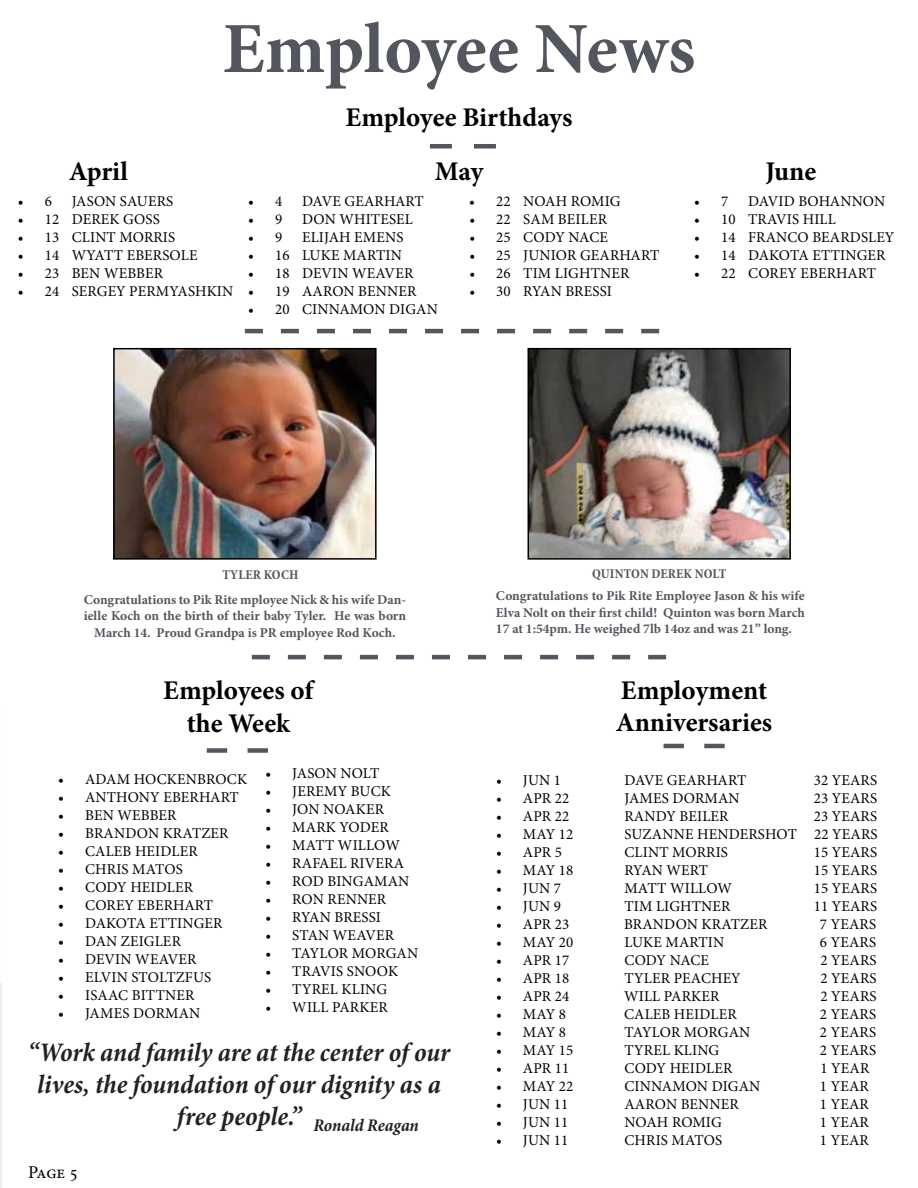
<style>
.page{position:relative;width:918px;height:1188px;background:#fff}
.page>*{position:absolute;margin:0;border:0;box-sizing:border-box;transform-origin:0 0}
.t1{font:700 72px "Minion Pro";letter-spacing:-.005em;color:#53565e}
.t2{font:italic 700 condensed 27px "Minion Pro";letter-spacing:-.005em;color:#222220}
.t3{font:700 27px/32.4px "Minion Pro";color:#000;text-align:center}
.t4{font:18px "Minion Pro";color:#000}
.t5{font:15px "Minion Pro";letter-spacing:.01em;color:#000}
.t6{font:15px "Minion Pro";letter-spacing:-.01em;color:#000}
.t7{font:700 13.5px/16.2px "Minion Pro";color:#53565d;text-align:justify}
.t8{font:700 condensed 13.5px "Minion Pro";letter-spacing:.01em;color:#53565d}
</style>
<div class="page">
<hr style="left:0;top:918px;width:1px;height:270px;background:#ededed">
<img style="left:116px;top:351px;width:258px;height:206px">
<div style="left:113px;top:348px;width:264px;height:212px;border:2px solid #000"></div>
<svg style="left:207px;top:748px;width:61px;height:5px"></svg>
<img style="left:531px;top:351px;width:257px;height:206px">
<div style="left:528px;top:348px;width:263px;height:212px;border:2px solid #000"></div>
<svg style="left:430px;top:144px;width:66px;height:4px"></svg>
<svg style="left:664px;top:744px;width:61px;height:4px"></svg>
<img style="left:0;top:918px;width:1px;height:64px">
<svg style="left:252px;top:655px;width:414px;height:4px"></svg>
<svg style="left:245px;top:329px;width:414px;height:4px"></svg>
<h1 class="t1" style="left:223px;top:-2px;width:474px">Employee News</h1>
<h2 class="t3" style="left:346px;top:101px;width:228px">Employee Birthdays</h2>
<h2 class="t3" style="left:69px;top:155px;width:61px">April</h2>
<h2 class="t3" style="left:435px;top:155px;width:50px">May</h2>
<h2 class="t3" style="left:765px;top:155px;width:52px">June</h2>
<p class="t5" style="left:18px;top:191px;width:36px">• 6</p>
<p class="t5" style="left:72px;top:191px;width:103px">JASON SAUERS</p>
<p class="t5" style="left:18px;top:209px;width:144px">• 12 DEREK GOSS</p>
<p class="t5" style="left:18px;top:227px;width:159px">• 13 CLINT MORRIS</p>
<p class="t5" style="left:18px;top:245px;width:181px">• 14 WYATT EBERSOLE</p>
<p class="t5" style="left:18px;top:263px;width:147px">• 23 BEN WEBBER</p>
<p class="t5" style="left:18px;top:281px;width:217px">• 24 SERGEY PERMYASHKIN</p>
<p class="t5" style="left:248px;top:191px;width:36px">• 4</p>
<p class="t5" style="left:302px;top:191px;width:123px">DAVE GEARHART</p>
<p class="t5" style="left:248px;top:209px;width:36px">• 9</p>
<p class="t5" style="left:302px;top:209px;width:112px">DON WHITESEL</p>
<p class="t5" style="left:248px;top:227px;width:36px">• 9</p>
<p class="t5" style="left:302px;top:227px;width:103px">ELIJAH EMENS</p>
<p class="t5" style="left:248px;top:245px;width:155px">• 16 LUKE MARTIN</p>
<p class="t5" style="left:248px;top:263px;width:167px">• 18 DEVIN WEAVER</p>
<p class="t5" style="left:248px;top:281px;width:170px">• 19 AARON BENNER</p>
<p class="t5" style="left:248px;top:299px;width:191px">• 20 CINNAMON DIGAN</p>
<p class="t5" style="left:469px;top:192px;width:153px">• 22 NOAH ROMIG</p>
<p class="t5" style="left:469px;top:210px;width:139px">• 22 SAM BEILER</p>
<p class="t5" style="left:469px;top:228px;width:140px">• 25 CODY NACE</p>
<p class="t5" style="left:469px;top:246px;width:192px">• 25 JUNIOR GEARHART</p>
<p class="t5" style="left:469px;top:264px;width:162px">• 26 TIM LIGHTNER</p>
<p class="t5" style="left:469px;top:282px;width:144px">• 30 RYAN BRESSI</p>
<p class="t5" style="left:694px;top:191px;width:36px">• 7</p>
<p class="t5" style="left:748px;top:191px;width:139px">DAVID BOHANNON</p>
<p class="t5" style="left:694px;top:209px;width:143px">• 10 TRAVIS HILL</p>
<p class="t5" style="left:694px;top:227px;width:202px">• 14 FRANCO BEARDSLEY</p>
<p class="t5" style="left:694px;top:245px;width:193px">• 14 DAKOTA ETTINGER</p>
<p class="t5" style="left:694px;top:263px;width:183px">• 22 COREY EBERHART</p>
<p class="t8" style="left:222px;top:566px;width:78px">TYLER KOCH</p>
<p class="t8" style="left:592px;top:565px;width:136px">QUINTON DEREK NOLT</p>
<p class="t7" style="left:84px;top:592px;width:324px;text-align:center">Congratulations to Pik Rite mployee Nick &amp; his wife Dan&shy;ielle Koch on the birth of their baby Tyler. He was born<br>March 14. Proud Grandpa is PR employee Rod Koch.</p>
<p class="t7" style="left:496px;top:588px;width:310px">Congratulations to Pik Rite Employee Jason &amp; his wife Elva Nolt on their first child! Quinton was born March 17 at 1:54pm. He weighed 7lb 14oz and was 21” long.</p>
<h2 class="t3" style="left:163px;top:674px;width:152px">Employees of the Week</h2>
<h2 class="t3" style="left:616px;top:674px;width:158px;text-align:left">Employment<br>Anniversaries</h2>
<p class="t5" style="left:58px;top:769px;width:191px">• ADAM HOCKENBROCK</p>
<p class="t5" style="left:58px;top:787px;width:182px">• ANTHONY EBERHART</p>
<p class="t5" style="left:58px;top:805px;width:120px">• BEN WEBBER</p>
<p class="t5" style="left:58px;top:823px;width:172px">• BRANDON KRATZER</p>
<p class="t5" style="left:58px;top:841px;width:141px">• CALEB HEIDLER</p>
<p class="t5" style="left:58px;top:859px;width:126px">• CHRIS MATOS</p>
<p class="t5" style="left:58px;top:877px;width:136px">• CODY HEIDLER</p>
<p class="t5" style="left:58px;top:895px;width:156px">• COREY EBERHART</p>
<p class="t5" style="left:58px;top:913px;width:166px">• DAKOTA ETTINGER</p>
<p class="t5" style="left:58px;top:931px;width:124px">• DAN ZEIGLER</p>
<p class="t5" style="left:58px;top:949px;width:140px">• DEVIN WEAVER</p>
<p class="t5" style="left:58px;top:967px;width:155px">• ELVIN STOLTZFUS</p>
<p class="t5" style="left:58px;top:985px;width:138px">• ISAAC BITTNER</p>
<p class="t5" style="left:58px;top:1003px;width:144px">• JAMES DORMAN</p>
<p class="t5" style="left:265px;top:763px;width:116px">• JASON NOLT</p>
<p class="t5" style="left:265px;top:781px;width:127px">• JEREMY BUCK</p>
<p class="t5" style="left:265px;top:799px;width:120px">• JON NOAKER</p>
<p class="t5" style="left:265px;top:817px;width:125px">• MARK YODER</p>
<p class="t5" style="left:265px;top:835px;width:136px">• MATT WILLOW</p>
<p class="t5" style="left:265px;top:853px;width:140px">• RAFAEL RIVERA</p>
<p class="t5" style="left:265px;top:871px;width:145px">• ROD BINGAMAN</p>
<p class="t5" style="left:265px;top:889px;width:122px">• RON RENNER</p>
<p class="t5" style="left:265px;top:907px;width:117px">• RYAN BRESSI</p>
<p class="t5" style="left:265px;top:925px;width:130px">• STAN WEAVER</p>
<p class="t5" style="left:265px;top:943px;width:154px">• TAYLOR MORGAN</p>
<p class="t5" style="left:265px;top:961px;width:134px">• TRAVIS SNOOK</p>
<p class="t5" style="left:265px;top:979px;width:123px">• TYREL KLING</p>
<p class="t5" style="left:265px;top:997px;width:124px">• WILL PARKER</p>
<h2 class="t2" style="left:28px;top:1033px;width:424px">“Work and family are at the center of our</h2>
<h2 class="t2" style="left:37px;top:1066px;width:405px">lives, the foundation of our dignity as a</h2>
<h2 class="t2" style="left:177px;top:1098px;width:243px">free people.” <sub>Ronald</sub> <sub>Reagan</sub></h2>
<p class="t4" style="left:28px;top:1161px;width:51px">Page 5</p>
<p class="t5" style="left:496px;top:770px;width:67px">• JUN 1</p>
<p class="t5" style="left:624px;top:770px;width:123px">DAVE GEARHART</p>
<p class="t5" style="left:814px;top:770px;width:65px">32 YEARS</p>
<p class="t5" style="left:496px;top:788px;width:75px">• APR 22</p>
<p class="t5" style="left:624px;top:788px;width:117px">JAMES DORMAN</p>
<p class="t5" style="left:814px;top:788px;width:65px">23 YEARS</p>
<p class="t5" style="left:496px;top:806px;width:75px">• APR 22</p>
<p class="t5" style="left:624px;top:806px;width:106px">RANDY BEILER</p>
<p class="t5" style="left:814px;top:806px;width:65px">23 YEARS</p>
<p class="t5" style="left:496px;top:824px;width:79px">• MAY 12</p>
<p class="t5" style="left:624px;top:824px;width:255px">SUZANNE HENDERSHOT 22 YEARS</p>
<p class="t5" style="left:496px;top:842px;width:68px">• APR 5</p>
<p class="t5" style="left:624px;top:842px;width:105px">CLINT MORRIS</p>
<p class="t5" style="left:814px;top:842px;width:65px">15 YEARS</p>
<p class="t5" style="left:496px;top:860px;width:79px">• MAY 18</p>
<p class="t5" style="left:624px;top:860px;width:85px">RYAN WERT</p>
<p class="t5" style="left:814px;top:860px;width:65px">15 YEARS</p>
<p class="t5" style="left:496px;top:878px;width:67px">• JUN 7</p>
<p class="t5" style="left:624px;top:878px;width:109px">MATT WILLOW</p>
<p class="t5" style="left:814px;top:878px;width:65px">15 YEARS</p>
<p class="t5" style="left:496px;top:896px;width:67px">• JUN 9</p>
<p class="t5" style="left:624px;top:896px;width:108px">TIM LIGHTNER</p>
<p class="t5" style="left:814px;top:896px;width:65px">11 YEARS</p>
<p class="t5" style="left:496px;top:914px;width:75px">• APR 23</p>
<p class="t5" style="left:624px;top:914px;width:145px">BRANDON KRATZER</p>
<p class="t5" style="left:820px;top:914px;width:58px">7 YEARS</p>
<p class="t5" style="left:496px;top:932px;width:79px">• MAY 20</p>
<p class="t5" style="left:624px;top:932px;width:101px">LUKE MARTIN</p>
<p class="t5" style="left:820px;top:932px;width:58px">6 YEARS</p>
<p class="t5" style="left:496px;top:950px;width:75px">• APR 17</p>
<p class="t6" style="left:624px;top:950px;width:86px">CODY NACE</p>
<p class="t5" style="left:820px;top:950px;width:58px">2 YEARS</p>
<p class="t5" style="left:496px;top:968px;width:75px">• APR 18</p>
<p class="t5" style="left:624px;top:968px;width:118px">TYLER PEACHEY</p>
<p class="t5" style="left:820px;top:968px;width:58px">2 YEARS</p>
<p class="t5" style="left:496px;top:986px;width:75px">• APR 24</p>
<p class="t5" style="left:624px;top:986px;width:97px">WILL PARKER</p>
<p class="t5" style="left:820px;top:986px;width:58px">2 YEARS</p>
<p class="t5" style="left:496px;top:1004px;width:72px">• MAY 8</p>
<p class="t5" style="left:624px;top:1004px;width:114px">CALEB HEIDLER</p>
<p class="t5" style="left:820px;top:1004px;width:58px">2 YEARS</p>
<p class="t5" style="left:496px;top:1022px;width:72px">• MAY 8</p>
<p class="t5" style="left:624px;top:1022px;width:127px">TAYLOR MORGAN</p>
<p class="t5" style="left:820px;top:1022px;width:58px">2 YEARS</p>
<p class="t5" style="left:496px;top:1040px;width:79px">• MAY 15</p>
<p class="t5" style="left:624px;top:1040px;width:96px">TYREL KLING</p>
<p class="t5" style="left:820px;top:1040px;width:58px">2 YEARS</p>
<p class="t5" style="left:496px;top:1058px;width:75px">• APR 11</p>
<p class="t5" style="left:624px;top:1058px;width:110px">CODY HEIDLER</p>
<p class="t5" style="left:820px;top:1058px;width:50px">1 YEAR</p>
<p class="t5" style="left:496px;top:1076px;width:79px">• MAY 22</p>
<p class="t5" style="left:624px;top:1076px;width:137px">CINNAMON DIGAN</p>
<p class="t5" style="left:820px;top:1076px;width:50px">1 YEAR</p>
<p class="t5" style="left:496px;top:1094px;width:74px">• JUN 11</p>
<p class="t5" style="left:624px;top:1094px;width:116px">AARON BENNER</p>
<p class="t5" style="left:820px;top:1094px;width:50px">1 YEAR</p>
<p class="t5" style="left:496px;top:1112px;width:74px">• JUN 11</p>
<p class="t5" style="left:624px;top:1112px;width:99px">NOAH ROMIG</p>
<p class="t5" style="left:820px;top:1112px;width:50px">1 YEAR</p>
<p class="t5" style="left:496px;top:1130px;width:74px">• JUN 11</p>
<p class="t5" style="left:624px;top:1130px;width:99px">CHRIS MATOS</p>
<p class="t5" style="left:820px;top:1130px;width:50px">1 YEAR</p>
</div>
